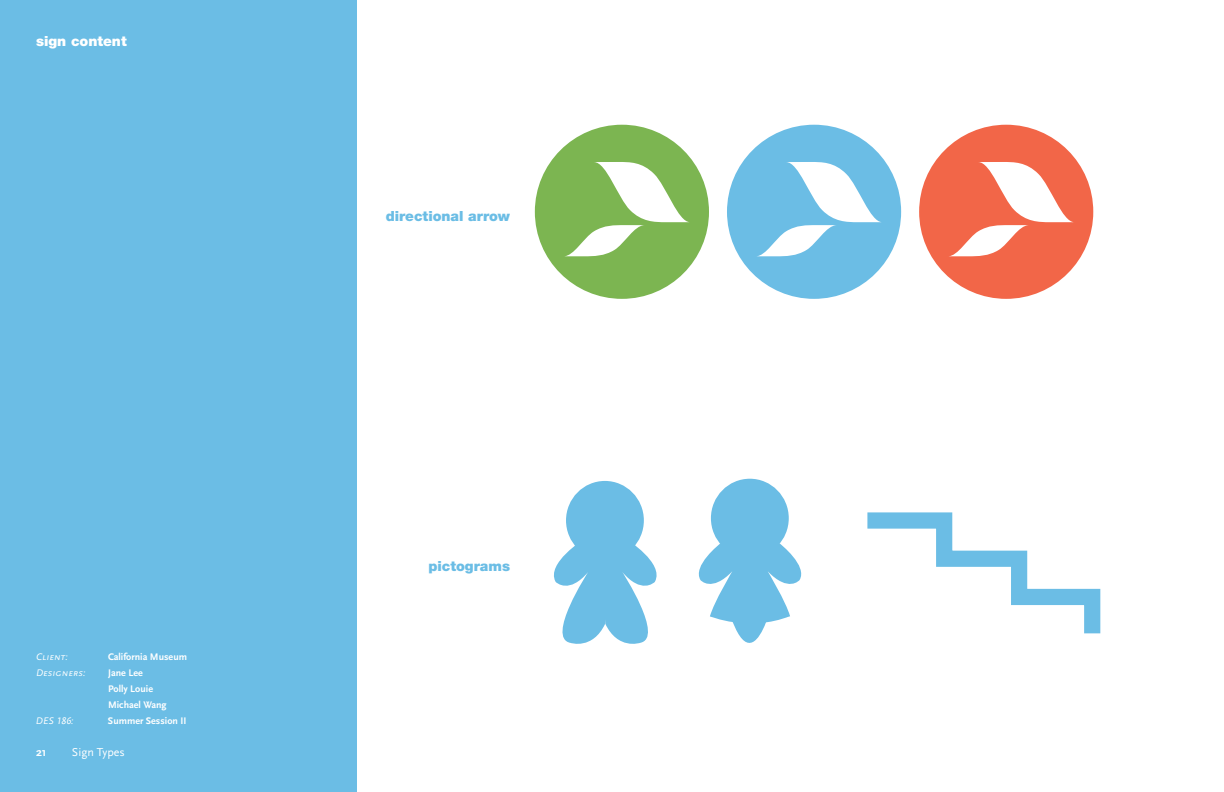
<style>
.page{position:relative;width:1224px;height:792px;background:#fff}
.page>*{position:absolute;margin:0;border:0;box-sizing:border-box;transform-origin:0 0}
.Problem_Statement{font:900 14px "Helvetica Neue LT Std";color:#6bbde5}
.Problem_Statement-2{font:900 14px "Helvetica Neue LT Std";color:#fff}
.t1{font:12px "Scala Sans";color:#fff}
.t2{font:700 12px "Scala Sans";color:#fff}
.t3{font:700 10px/16px "Scala Sans";color:#fff}
.t4{font:italic 10px "Scala Sans Caps";color:#fff}
</style>
<div class="page">
<div style="left:0;top:0;width:357px;height:792px;background:#6bbde5"></div>
<div style="left:535px;top:125px;width:174px;height:174px;background:#7cb551;border-radius:50%"></div>
<svg style="left:566px;top:162px;width:123px;height:94px"></svg>
<div style="left:727px;top:125px;width:174px;height:174px;background:#6bbde5;border-radius:50%"></div>
<svg style="left:758px;top:162px;width:123px;height:94px"></svg>
<div style="left:919px;top:125px;width:174px;height:174px;background:#f26648;border-radius:50%"></div>
<svg style="left:950px;top:162px;width:124px;height:94px"></svg>
<div style="left:711px;top:479px;width:78px;height:79px;background:#6bbde5;border-radius:50%"></div>
<div style="left:566px;top:481px;width:78px;height:79px;background:#6bbde5;border-radius:50%"></div>
<svg style="left:554px;top:528px;width:103px;height:116px"></svg>
<svg style="left:698px;top:536px;width:104px;height:107px"></svg>
<svg style="left:867px;top:512px;width:234px;height:122px"></svg>
<p class="Problem_Statement-2" style="left:36px;top:33px;width:92px">sign content</p>
<p class="t4" style="left:36px;top:651px;width:33px">Client:</p>
<p class="t3" style="left:108px;top:649px;width:81px">California Museum</p>
<p class="t4" style="left:36px;top:667px;width:51px">Designers:</p>
<p class="t3" style="left:108px;top:665px;width:60px">Jane Lee<br>Polly Louie<br>Michael Wang</p>
<p class="t4" style="left:36px;top:715px;width:39px">DES 186:</p>
<p class="t3" style="left:108px;top:713px;width:80px">Summer Session II</p>
<p class="t2" style="left:36px;top:746px;width:12px">21</p>
<p class="t1" style="left:72px;top:746px;width:54px">Sign Types</p>
<p class="Problem_Statement" style="left:386px;top:208px;width:126px">directional arrow</p>
<p class="Problem_Statement" style="left:428px;top:558px;width:83px">pictograms</p>
</div>
